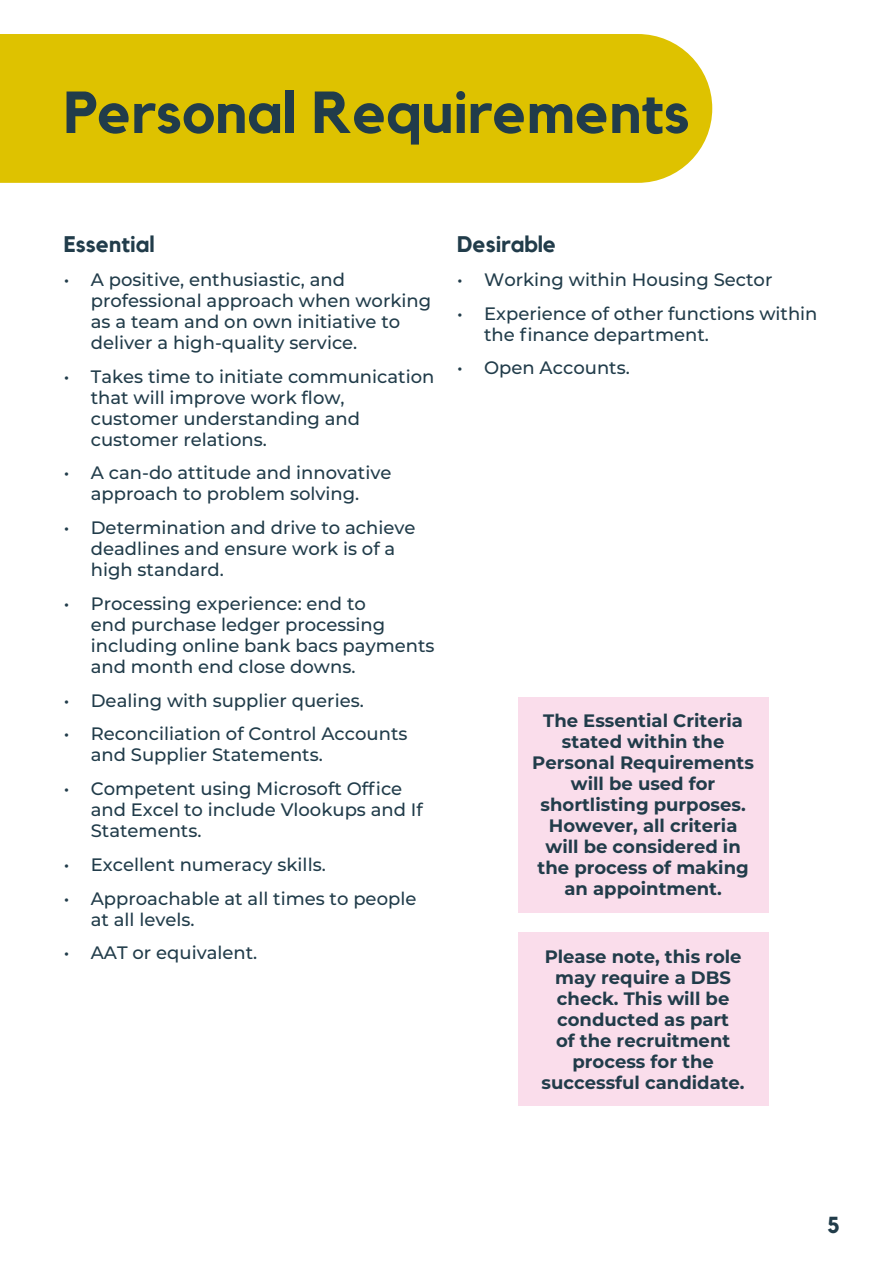
<style>
.page{position:relative;width:893px;height:1263px;background:#fff}
.page>*{position:absolute;margin:0;border:0;box-sizing:border-box;transform-origin:0 0}
.Headline{font:700 58.5px "Kollektif";color:#213c4a}
.Sub_Level_2{font:700 22.5px "Kollektif";color:#213c4a}
.Main_Body{font:500 18px/21px "Montserrat";color:#213c4a}
.Pull_Out_Text_F{font:700 18px/21px "Montserrat";color:#213c4a;text-align:center}
</style>
<div class="page">
<div style="left:0;top:34px;width:712px;height:149px;background:#dec200"></div>
<div style="left:518px;top:697px;width:250px;height:215px;background:#faddeb"></div>
<div style="left:518px;top:933px;width:250px;height:173px;background:#faddeb"></div>
<p class="Headline" style="left:64px;top:78px;width:627px">Personal Requirements</p>
<h3 class="Sub_Level_2" style="left:64px;top:231px;width:92px">Essential</h3>
<p class="Main_Body" style="left:91px;top:268px;width:342px;text-indent:-27px">• A positive, enthusiastic, and professional approach when working as a team and on own initiative to deliver a high-quality service.</p>
<p class="Main_Body" style="left:91px;top:365px;width:345px;text-indent:-27px">• Takes time to initiate communication that will improve work flow, customer understanding and customer relations.</p>
<p class="Main_Body" style="left:64px;top:462px;width:329px;text-align:center">• A can-do attitude and innovative approach to problem solving.</p>
<p class="Main_Body" style="left:91px;top:516px;width:326px;text-indent:-27px">• Determination and drive to achieve deadlines and ensure work is of a high standard.</p>
<p class="Main_Body" style="left:91px;top:592px;width:345px;text-indent:-27px">• Processing experience: end to<br>end purchase ledger processing including online bank bacs payments and month end close downs.</p>
<p class="Main_Body" style="left:64px;top:689px;width:302px">• Dealing with supplier queries.</p>
<p class="Main_Body" style="left:91px;top:723px;width:318px;text-indent:-27px">• Reconciliation of Control Accounts and Supplier Statements.</p>
<p class="Main_Body" style="left:91px;top:777px;width:334px;text-indent:-27px">• Competent using Microsoft Office and Excel to include Vlookups and If<br>Statements.</p>
<p class="Main_Body" style="left:64px;top:853px;width:263px">• Excellent numeracy skills.</p>
<p class="Main_Body" style="left:91px;top:887px;width:327px;text-indent:-27px">• Approachable at all times to people at all levels.</p>
<p class="Main_Body" style="left:64px;top:942px;width:195px">• AAT or equivalent.</p>
<h3 class="Sub_Level_2" style="left:457px;top:231px;width:101px">Desirable</h3>
<p class="Main_Body" style="left:457px;top:268px;width:317px">• Working within Housing Sector</p>
<p class="Main_Body" style="left:484px;top:302px;width:335px;text-indent:-27px">• Experience of other functions within the finance department.</p>
<p class="Main_Body" style="left:457px;top:357px;width:174px">• Open Accounts.</p>
<p class="Pull_Out_Text_F" style="left:532px;top:709px;width:223px">The Essential Criteria stated within the<br>Personal Requirements will be used for shortlisting purposes.<br>However, all criteria will be considered in the process of making an appointment.</p>
<p class="Pull_Out_Text_F" style="left:542px;top:945px;width:205px">Please note, this role may require a DBS check. This will be conducted as part<br>of the recruitment process for the successful candidate.</p>
<p class="Sub_Level_2" style="left:827px;top:1207px;width:14px">5</p>
</div>
